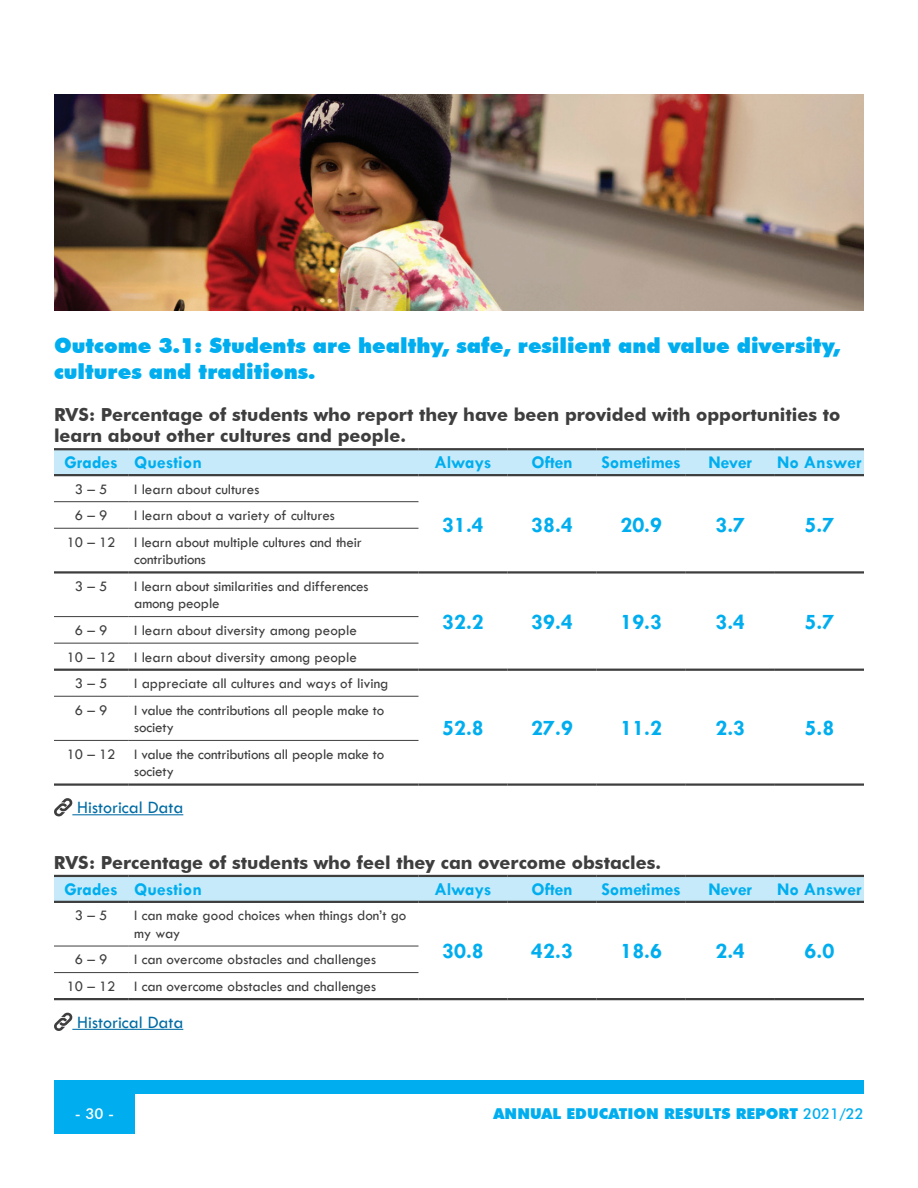
<style>
.page{position:relative;width:918px;height:1188px;background:#fff}
.page>*{position:absolute;margin:0;border:0;box-sizing:border-box;transform-origin:0 0}
.t1{font:700 22.5px "Tw Cen";color:#00aeef}
.t2{font:900 21px/25.2px "Futura BT";color:#00aeef}
.t3{font:700 18px/21.6px "Futura BT";color:#3e3e3f}
.t4{font:700 18px "Tw Cen";letter-spacing:-.01em;color:#00aeef}
.t5{font:18px "Tw Cen";color:#006ca4}
.t6{font:15px/17.7px "Tw Cen";color:#3e3e3f}
.t7{font:900 15px "Futura BT";color:#00aeef}
.t8{font:500 15px "Futura BT";color:#fff}
.s1{font-weight:500}
</style>
<div class="page">
<div style="left:54px;top:450px;width:810px;height:24px;background:#c6eafa"></div>
<hr style="left:54px;top:448px;width:74px;height:2px;background:#3e3e3f">
<hr style="left:128px;top:448px;width:290px;height:2px;background:#3e3e3f">
<hr style="left:418px;top:448px;width:90px;height:2px;background:#3e3e3f">
<hr style="left:508px;top:448px;width:89px;height:2px;background:#3e3e3f">
<hr style="left:597px;top:448px;width:89px;height:2px;background:#3e3e3f">
<hr style="left:686px;top:448px;width:89px;height:2px;background:#3e3e3f">
<hr style="left:775px;top:448px;width:89px;height:2px;background:#3e3e3f">
<hr style="left:54px;top:474px;width:74px;height:2px;background:#3e3e3f">
<hr style="left:128px;top:474px;width:290px;height:2px;background:#3e3e3f">
<hr style="left:418px;top:474px;width:90px;height:2px;background:#3e3e3f">
<hr style="left:508px;top:474px;width:89px;height:2px;background:#3e3e3f">
<hr style="left:597px;top:474px;width:89px;height:2px;background:#3e3e3f">
<hr style="left:686px;top:474px;width:89px;height:2px;background:#3e3e3f">
<hr style="left:775px;top:474px;width:89px;height:2px;background:#3e3e3f">
<hr style="left:54px;top:571px;width:74px;height:3px;background:#3e3e3f">
<hr style="left:128px;top:571px;width:290px;height:3px;background:#3e3e3f">
<hr style="left:418px;top:571px;width:90px;height:3px;background:#3e3e3f">
<hr style="left:508px;top:571px;width:89px;height:3px;background:#3e3e3f">
<hr style="left:597px;top:571px;width:89px;height:3px;background:#3e3e3f">
<hr style="left:686px;top:571px;width:89px;height:3px;background:#3e3e3f">
<hr style="left:775px;top:571px;width:89px;height:3px;background:#3e3e3f">
<hr style="left:54px;top:669px;width:74px;height:2px;background:#3e3e3f">
<hr style="left:128px;top:669px;width:290px;height:2px;background:#3e3e3f">
<hr style="left:418px;top:669px;width:90px;height:2px;background:#3e3e3f">
<hr style="left:508px;top:669px;width:89px;height:2px;background:#3e3e3f">
<hr style="left:597px;top:669px;width:89px;height:2px;background:#3e3e3f">
<hr style="left:686px;top:669px;width:89px;height:2px;background:#3e3e3f">
<hr style="left:775px;top:669px;width:89px;height:2px;background:#3e3e3f">
<hr style="left:54px;top:783px;width:74px;height:3px;background:#3e3e3f">
<hr style="left:128px;top:783px;width:290px;height:3px;background:#3e3e3f">
<hr style="left:418px;top:783px;width:90px;height:3px;background:#3e3e3f">
<hr style="left:508px;top:783px;width:89px;height:3px;background:#3e3e3f">
<hr style="left:597px;top:783px;width:89px;height:3px;background:#3e3e3f">
<hr style="left:686px;top:783px;width:89px;height:3px;background:#3e3e3f">
<hr style="left:775px;top:783px;width:89px;height:3px;background:#3e3e3f">
<hr style="left:54px;top:501px;width:74px;height:1px;background:#3e3e3f">
<hr style="left:128px;top:501px;width:290px;height:1px;background:#3e3e3f">
<hr style="left:54px;top:528px;width:74px;height:1px;background:#3e3e3f">
<hr style="left:128px;top:528px;width:290px;height:1px;background:#3e3e3f">
<hr style="left:54px;top:616px;width:74px;height:1px;background:#3e3e3f">
<hr style="left:128px;top:616px;width:290px;height:1px;background:#3e3e3f">
<hr style="left:54px;top:643px;width:74px;height:1px;background:#3e3e3f">
<hr style="left:128px;top:643px;width:290px;height:1px;background:#3e3e3f">
<hr style="left:54px;top:696px;width:74px;height:1px;background:#3e3e3f">
<hr style="left:128px;top:696px;width:290px;height:1px;background:#3e3e3f">
<hr style="left:54px;top:740px;width:74px;height:1px;background:#3e3e3f">
<hr style="left:128px;top:740px;width:290px;height:1px;background:#3e3e3f">
<hr style="left:72px;top:814px;width:111px;height:1px;background:#006ca4">
<svg style="left:54px;top:798px;width:19px;height:19px"></svg>
<svg style="left:54px;top:877px;width:810px;height:24px;background:#c4e7f7"></svg>
<hr style="left:54px;top:875px;width:74px;height:2px;background:#3e3e3f">
<hr style="left:128px;top:875px;width:290px;height:2px;background:#3e3e3f">
<hr style="left:418px;top:875px;width:90px;height:2px;background:#3e3e3f">
<hr style="left:508px;top:875px;width:89px;height:2px;background:#3e3e3f">
<hr style="left:597px;top:875px;width:89px;height:2px;background:#3e3e3f">
<hr style="left:686px;top:875px;width:89px;height:2px;background:#3e3e3f">
<hr style="left:775px;top:875px;width:89px;height:2px;background:#3e3e3f">
<hr style="left:54px;top:901px;width:74px;height:2px;background:#3e3e3f">
<hr style="left:128px;top:901px;width:290px;height:2px;background:#3e3e3f">
<hr style="left:418px;top:901px;width:90px;height:2px;background:#3e3e3f">
<hr style="left:508px;top:901px;width:89px;height:2px;background:#3e3e3f">
<hr style="left:597px;top:901px;width:89px;height:2px;background:#3e3e3f">
<hr style="left:686px;top:901px;width:89px;height:2px;background:#3e3e3f">
<hr style="left:775px;top:901px;width:89px;height:2px;background:#3e3e3f">
<hr style="left:54px;top:998px;width:74px;height:2px;background:#3e3e3f">
<hr style="left:128px;top:998px;width:290px;height:2px;background:#3e3e3f">
<hr style="left:418px;top:998px;width:90px;height:2px;background:#3e3e3f">
<hr style="left:508px;top:998px;width:89px;height:2px;background:#3e3e3f">
<hr style="left:597px;top:998px;width:89px;height:2px;background:#3e3e3f">
<hr style="left:686px;top:998px;width:89px;height:2px;background:#3e3e3f">
<hr style="left:775px;top:998px;width:89px;height:2px;background:#3e3e3f">
<hr style="left:54px;top:946px;width:74px;height:1px;background:#3e3e3f">
<hr style="left:128px;top:946px;width:290px;height:1px;background:#3e3e3f">
<hr style="left:54px;top:972px;width:74px;height:1px;background:#3e3e3f">
<hr style="left:128px;top:972px;width:290px;height:1px;background:#3e3e3f">
<hr style="left:72px;top:1029px;width:111px;height:1px;background:#006ca4">
<svg style="left:54px;top:1012px;width:19px;height:19px"></svg>
<img style="left:54px;top:94px;width:810px;height:216px">
<div style="left:54px;top:1094px;width:81px;height:40px;background:#00aeef"></div>
<div style="left:54px;top:1080px;width:810px;height:14px;background:#00aeef"></div>
<h2 class="t2" style="left:54px;top:333px;width:788px">Outcome 3.1: Students are healthy, safe, resilient and value diversity, cultures and traditions.</h2>
<p class="t3" style="left:54px;top:403px;width:788px">RVS: Percentage of students who report they have been provided with opportunities to learn about other cultures and people.</p>
<p class="t4" style="left:64px;top:452px;width:139px">Grades Question</p>
<p class="t4" style="left:434px;top:452px;width:59px">Always</p>
<p class="t4" style="left:532px;top:452px;width:43px">Often</p>
<p class="t4" style="left:602px;top:452px;width:81px">Sometimes</p>
<p class="t4" style="left:709px;top:452px;width:45px">Never</p>
<p class="t4" style="left:777px;top:452px;width:86px">No Answer</p>
<p class="t6" style="left:75px;top:480px;width:34px">3 – 5</p>
<p class="t6" style="left:134px;top:480px;width:127px">I learn about cultures</p>
<h1 class="t1" style="left:442px;top:511px;width:43px">31.4</h1>
<h1 class="t1" style="left:531px;top:511px;width:43px">38.4</h1>
<h1 class="t1" style="left:620px;top:511px;width:43px">20.9</h1>
<h1 class="t1" style="left:715px;top:511px;width:31px">3.7</h1>
<h1 class="t1" style="left:805px;top:511px;width:31px">5.7</h1>
<p class="t6" style="left:75px;top:507px;width:34px">6 – 9</p>
<p class="t6" style="left:67px;top:502px;width:297px;line-height:26.5px;text-indent:68px">I learn about a variety of cultures<br>10 – 12 I learn about multiple cultures and their</p>
<p class="t6" style="left:134px;top:551px;width:73px">contributions</p>
<p class="t6" style="left:75px;top:577px;width:34px">3 – 5</p>
<p class="t6" style="left:134px;top:577px;width:236px">I learn about similarities and differences among people</p>
<p class="t6" style="left:75px;top:621px;width:34px">6 – 9</p>
<p class="t6" style="left:134px;top:621px;width:224px">I learn about diversity among people</p>
<p class="t6" style="left:67px;top:648px;width:292px">10 – 12 I learn about diversity among people</p>
<p class="t6" style="left:75px;top:675px;width:34px">3 – 5</p>
<p class="t6" style="left:134px;top:675px;width:256px">I appreciate all cultures and ways of living</p>
<p class="t6" style="left:75px;top:701px;width:34px">6 – 9</p>
<p class="t6" style="left:134px;top:701px;width:252px">I value the contributions all people make to society</p>
<p class="t6" style="left:134px;top:745px;width:252px;text-indent:-68px">10 – 12 I value the contributions all people make to society</p>
<p class="t5" style="left:77px;top:797px;width:108px">Historical Data</p>
<h1 class="t1" style="left:442px;top:608px;width:43px">32.2</h1>
<h1 class="t1" style="left:531px;top:608px;width:43px">39.4</h1>
<h1 class="t1" style="left:620px;top:608px;width:43px">19.3</h1>
<h1 class="t1" style="left:715px;top:608px;width:31px">3.4</h1>
<h1 class="t1" style="left:805px;top:608px;width:31px">5.7</h1>
<h1 class="t1" style="left:442px;top:714px;width:43px">52.8</h1>
<h1 class="t1" style="left:531px;top:714px;width:43px">27.9</h1>
<h1 class="t1" style="left:620px;top:714px;width:43px">11.2</h1>
<h1 class="t1" style="left:715px;top:714px;width:31px">2.3</h1>
<h1 class="t1" style="left:805px;top:714px;width:31px">5.8</h1>
<p class="t3" style="left:54px;top:851px;width:609px">RVS: Percentage of students who feel they can overcome obstacles.</p>
<p class="t4" style="left:64px;top:879px;width:139px">Grades Question</p>
<p class="t4" style="left:434px;top:879px;width:59px">Always</p>
<p class="t4" style="left:532px;top:879px;width:43px">Often</p>
<p class="t4" style="left:602px;top:879px;width:81px">Sometimes</p>
<p class="t4" style="left:709px;top:879px;width:45px">Never</p>
<p class="t4" style="left:777px;top:879px;width:86px">No Answer</p>
<p class="t6" style="left:75px;top:907px;width:34px">3 – 5</p>
<p class="t6" style="left:134px;top:907px;width:274px">I can make good choices when things don’t go my way</p>
<h1 class="t1" style="left:442px;top:938px;width:43px">30.8</h1>
<h1 class="t1" style="left:531px;top:938px;width:43px">42.3</h1>
<h1 class="t1" style="left:620px;top:938px;width:43px">18.6</h1>
<h1 class="t1" style="left:715px;top:938px;width:31px">2.4</h1>
<h1 class="t1" style="left:805px;top:938px;width:31px">6.0</h1>
<p class="t6" style="left:75px;top:951px;width:34px">6 – 9</p>
<p class="t6" style="left:67px;top:946px;width:311px;line-height:26.5px;text-align:right">I can overcome obstacles and challenges<br>10 – 12 I can overcome obstacles and challenges</p>
<p class="t5" style="left:77px;top:1012px;width:108px">Historical Data</p>
<p class="t8" style="left:75px;top:1105px;width:41px">- 30 -</p>
<p class="t7" style="left:494px;top:1105px;width:372px">ANNUAL EDUCATION RESULTS REPORT <span class="s1">2021/22</span></p>
</div>
